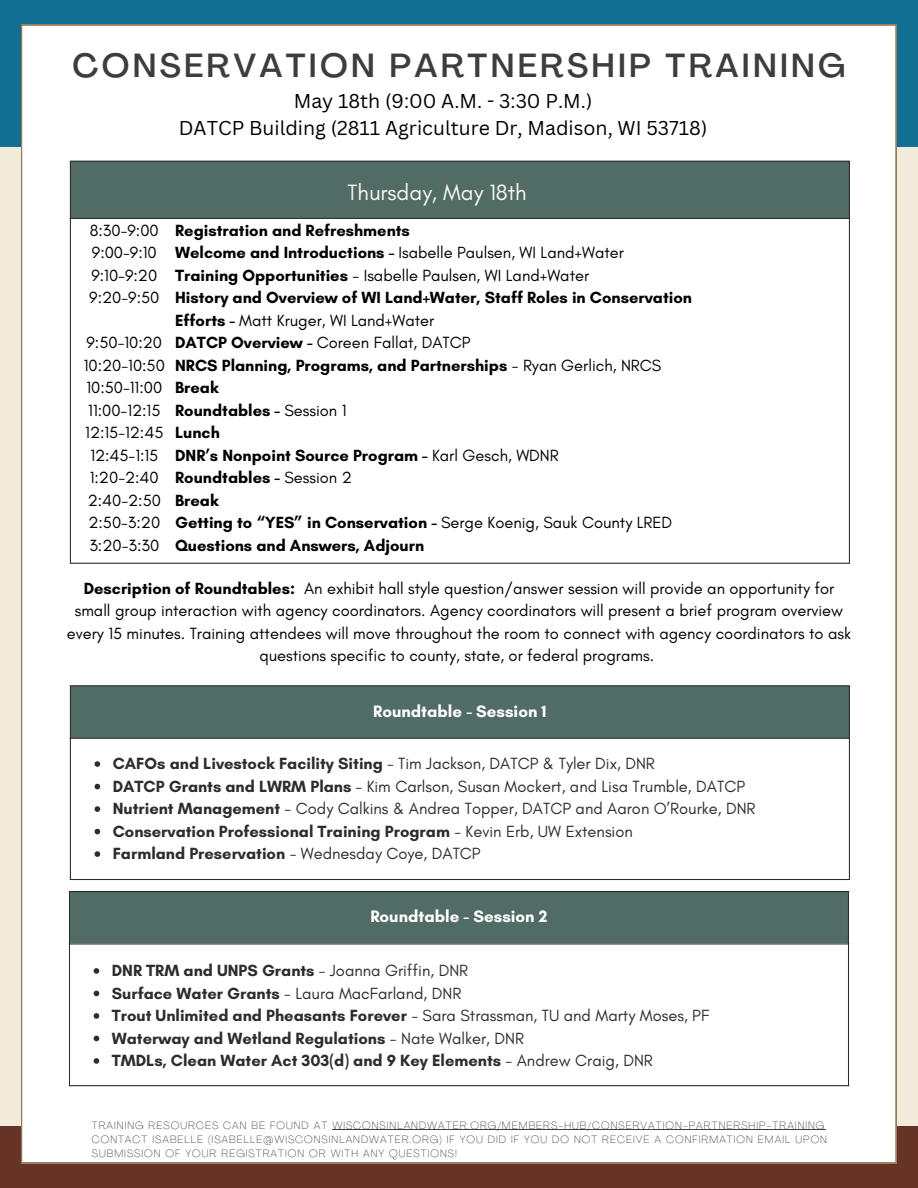
<style>
.page{position:relative;width:918px;height:1188px;background:#f2ebdc}
.page>*{position:absolute;margin:0;border:0;box-sizing:border-box;transform-origin:0 0}
.t1{font:500 33px "Agrandir";letter-spacing:.1em;color:#3d3d3d}
.t2{font:22.5px "Glacial Indifference";color:#faf5f2}
.t3{font:19.5px/27px "Canva Sans";color:#000;text-align:center}
.t4{font:700 16.8px "Glacial Indifference";color:#fff}
.t5{font:700 16.5px/22.5px "Glacial Indifference";color:#000}
.t6{font:16.5px/22.5px "Glacial Indifference";color:#000;text-align:center}
.t7{font:16.5px/22.5px "Glacial Indifference";color:#2e2d2d}
.t8{font:700 16.5px/22.5px "Glacial Indifference";color:#2e2d2d}
.t9{font:100 10.5px/14px "Agrandir";letter-spacing:.1em;color:#3d3d3d}
.s1{font-weight:400}
.s2{font-weight:700}
</style>
<div class="page">
<div style="left:0;top:0;width:918px;height:146px;background:#136e94"></div>
<div style="left:0;top:1127px;width:918px;height:61px;background:#663326"></div>
<div style="left:21px;top:25px;width:875px;height:1138px;background:#fff"></div>
<hr style="left:332px;top:1130px;width:493px;height:1px;background:#3d3d3d">
<div style="left:70px;top:161px;width:780px;height:58px;background:#516c65"></div>
<div style="left:70px;top:218px;width:780px;height:345px;background:#fff"></div>
<hr style="left:70px;top:162px;width:1px;height:401px;background:#2e2d2d">
<hr style="left:849px;top:162px;width:1px;height:401px;background:#2e2d2d">
<hr style="left:70px;top:161px;width:780px;height:1px;background:#2e2d2d">
<hr style="left:70px;top:218px;width:780px;height:1px;background:#2e2d2d">
<hr style="left:70px;top:563px;width:780px;height:1px;background:#2e2d2d">
<div style="left:70px;top:686px;width:780px;height:53px;background:#516c65"></div>
<div style="left:70px;top:738px;width:780px;height:142px;background:#fff"></div>
<svg style="left:95px;top:761px;width:5px;height:6px"></svg>
<svg style="left:95px;top:784px;width:5px;height:5px"></svg>
<svg style="left:95px;top:806px;width:5px;height:6px"></svg>
<svg style="left:95px;top:829px;width:5px;height:5px"></svg>
<svg style="left:95px;top:851px;width:5px;height:6px"></svg>
<hr style="left:70px;top:686px;width:1px;height:193px;background:#2e2d2d">
<hr style="left:849px;top:686px;width:1px;height:193px;background:#2e2d2d">
<hr style="left:70px;top:685px;width:780px;height:1px;background:#2e2d2d">
<hr style="left:70px;top:738px;width:780px;height:1px;background:#2e2d2d">
<hr style="left:70px;top:879px;width:780px;height:1px;background:#2e2d2d">
<div style="left:69px;top:891px;width:780px;height:53px;background:#516c65"></div>
<div style="left:69px;top:944px;width:780px;height:142px;background:#fff"></div>
<svg style="left:94px;top:968px;width:5px;height:6px"></svg>
<svg style="left:94px;top:991px;width:5px;height:5px"></svg>
<svg style="left:94px;top:1013px;width:5px;height:6px"></svg>
<svg style="left:94px;top:1036px;width:5px;height:5px"></svg>
<svg style="left:94px;top:1058px;width:5px;height:6px"></svg>
<hr style="left:69px;top:892px;width:1px;height:193px;background:#2e2d2d">
<hr style="left:848px;top:892px;width:1px;height:193px;background:#2e2d2d">
<hr style="left:69px;top:891px;width:780px;height:1px;background:#2e2d2d">
<hr style="left:69px;top:943px;width:780px;height:2px;background:#2e2d2d">
<hr style="left:69px;top:1085px;width:780px;height:1px;background:#2e2d2d">
<h1 class="t1" style="left:72px;top:53px;width:775px">CONSERVATION PARTNERSHIP TRAINING</h1>
<p class="t3" style="left:179px;top:87px;width:530px">May 18th (9:00 A.M. - 3:30 P.M.)<br>DATCP Building (2811 Agriculture Dr, Madison, WI 53718)</p>
<h2 class="t2" style="left:348px;top:178px;width:181px">Thursday, May 18th</h2>
<p class="t5" style="left:175px;top:219px;width:518px">Registration and Refreshments<br>Welcome and Introductions - <span class="s1">Isabelle Paulsen, WI Land+Water<br></span>Training Opportunities <span class="s1">- Isabelle Paulsen, WI Land+Water<br></span>History and Overview of WI Land+Water, Staff Roles in Conservation Efforts - <span class="s1">Matt Kruger, WI Land+Water<br></span>DATCP Overview - <span class="s1">Coreen Fallat, DATCP<br></span>NRCS Planning, Programs, and Partnerships <span class="s1">- Ryan Gerlich, NRCS </span>Break<br>Roundtables - <span class="s1">Session 1<br></span>Lunch<br>DNR’s Nonpoint Source Program - <span class="s1">Karl Gesch, WDNR<br></span>Roundtables - <span class="s1">Session 2<br></span>Break<br>Getting to “YES” in Conservation - <span class="s1">Serge Koenig, Sauk County LRED </span>Questions and Answers, Adjourn</p>
<p class="t6" style="left:67px;top:577px;width:786px"><span class="s2">Description of Roundtables:</span> An exhibit hall style question/answer session will provide an opportunity for small group interaction with agency coordinators. Agency coordinators will present a brief program overview every 15 minutes. Training attendees will move throughout the room to connect with agency coordinators to ask questions specific to county, state, or federal programs.</p>
<p class="t6" style="left:89px;top:219px;width:72px;text-align:left">8:30-9:00<br>9:00-9:10<br>9:10-9:20<br>9:20-9:50</p>
<p class="t6" style="left:84px;top:331px;width:83px">9:50-10:20<br>10:20-10:50<br>10:50-11:00<br>11:00-12:15<br>12:15-12:45<br>12:45-1:15<br>1:20-2:40<br>2:40-2:50<br>2:50-3:20<br>3:20-3:30</p>
<p class="t4" style="left:373px;top:701px;width:175px">Roundtable - Session 1</p>
<p class="t7" style="left:113px;top:752px;width:644px"><span class="s2">CAFOs and Livestock Facility Siting</span> - Tim Jackson, DATCP &amp; Tyler Dix, DNR<br><span class="s2">DATCP Grants and LWRM Plans</span> - Kim Carlson, Susan Mockert, and Lisa Trumble, DATCP <span class="s2">Nutrient Management</span> - Cody Calkins &amp; Andrea Topper, DATCP and Aaron O’Rourke, DNR <span class="s2">Conservation Professional Training Program</span> - Kevin Erb, UW Extension<br><span class="s2">Farmland Preservation</span> - Wednesday Coye, DATCP</p>
<p class="t4" style="left:370px;top:907px;width:179px">Roundtable - Session 2</p>
<p class="t8" style="left:112px;top:959px;width:599px">DNR TRM and UNPS Grants <span class="s1">- Joanna Griffin, DNR<br></span>Surface Water Grants <span class="s1">- Laura MacFarland, DNR<br></span>Trout Unlimited and Pheasants Forever <span class="s1">- Sara Strassman, TU and Marty Moses, PF </span>Waterway and Wetland Regulations <span class="s1">- Nate Walker, DNR<br></span>TMDLs, Clean Water Act 303(d) and 9 Key Elements <span class="s1">- Andrew Craig, DNR</span></p>
<p class="t9" style="left:92px;top:1119px;width:737px">TRAINING RESOURCES CAN BE FOUND AT WISCONSINLANDWATER.ORG/MEMBERS-HUB/CONSERVATION-PARTNERSHIP-TRAINING<br>CONTACT ISABELLE (ISABELLE@WISCONSINLANDWATER.ORG) IF YOU DID IF YOU DO NOT RECEIVE A CONFIRMATION EMAIL UPON<br>SUBMISSION OF YOUR REGISTRATION OR WITH ANY QUESTIONS!</p>
</div>
